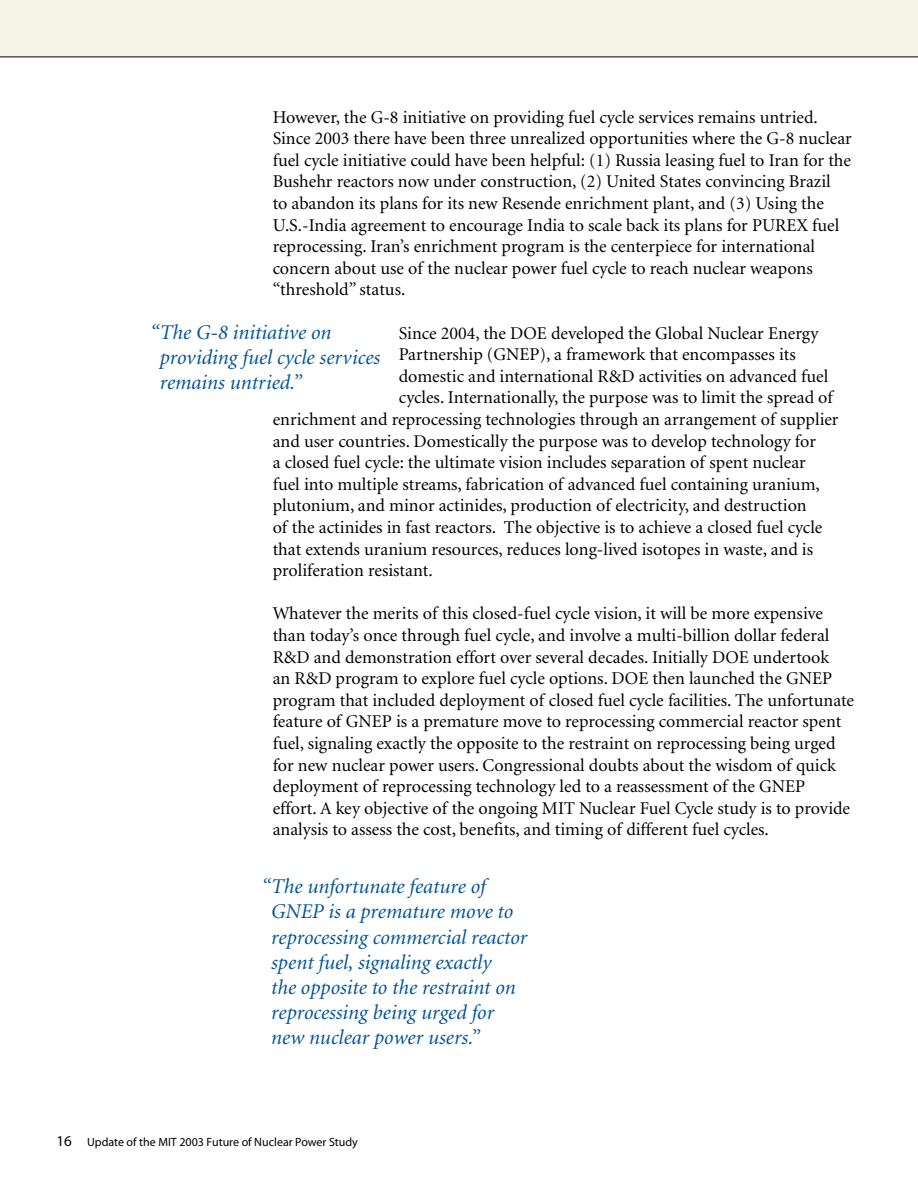
<style>
.page{position:relative;width:918px;height:1188px;background:#fff}
.page>*{position:absolute;margin:0;border:0;box-sizing:border-box;transform-origin:0 0}
.t1{font:italic 21px/25.2px "Minion";color:#00539b}
.t2{font:18px/21.6px "Minion";color:#000}
.t3{font:15px "Myriad";color:#000}
.t4{font:12px "Myriad";color:#000}
</style>
<div class="page">
<div style="left:0;top:0;width:918px;height:57px;background:#f6f4e6"></div>
<hr style="left:0;top:57px;width:918px;height:1px;background:#000">
<p class="t2" style="left:273px;top:107px;width:581px">However, the G-8 initiative on providing fuel cycle services remains untried.<br>Since 2003 there have been three unrealized opportunities where the G-8 nuclear fuel cycle initiative could have been helpful: (1) Russia leasing fuel to Iran for the Bushehr reactors now under construction, (2) United States convincing Brazil<br>to abandon its plans for its new Resende enrichment plant, and (3) Using the U.S.-India agreement to encourage India to scale back its plans for PUREX fuel reprocessing. Iran’s enrichment program is the centerpiece for international concern about use of the nuclear power fuel cycle to reach nuclear weapons “threshold” status.</p>
<p class="t2" style="left:399px;top:323px;width:421px">Since 2004, the DOE developed the Global Nuclear Energy</p>
<p class="t2" style="left:399px;top:344px;width:398px">Partnership (GNEP), a framework that encompasses its</p>
<p class="t2" style="left:399px;top:366px;width:431px">domestic and international R&amp;D activities on advanced fuel</p>
<p class="t2" style="left:399px;top:388px;width:436px">cycles. Internationally, the purpose was to limit the spread of</p>
<p class="t2" style="left:273px;top:409px;width:567px">enrichment and reprocessing technologies through an arrangement of supplier</p>
<p class="t2" style="left:273px;top:431px;width:545px">and user countries. Domestically the purpose was to develop technology for</p>
<p class="t2" style="left:273px;top:452px;width:535px">a closed fuel cycle: the ultimate vision includes separation of spent nuclear</p>
<p class="t2" style="left:273px;top:474px;width:549px">fuel into multiple streams, fabrication of advanced fuel containing uranium,</p>
<p class="t2" style="left:273px;top:496px;width:536px">plutonium, and minor actinides, production of electricity, and destruction</p>
<p class="t2" style="left:273px;top:517px;width:551px">of the actinides in fast reactors. The objective is to achieve a closed fuel cycle</p>
<p class="t2" style="left:273px;top:539px;width:542px">that extends uranium resources, reduces long-lived isotopes in waste, and is</p>
<p class="t2" style="left:273px;top:560px;width:162px">proliferation resistant.</p>
<p class="t2" style="left:273px;top:604px;width:583px">Whatever the merits of this closed-fuel cycle vision, it will be more expensive than today’s once through fuel cycle, and involve a multi-billion dollar federal R&amp;D and demonstration effort over several decades. Initially DOE undertook<br>an R&amp;D program to explore fuel cycle options. DOE then launched the GNEP program that included deployment of closed fuel cycle facilities. The unfortunate feature of GNEP is a premature move to reprocessing commercial reactor spent fuel, signaling exactly the opposite to the restraint on reprocessing being urged for new nuclear power users. Congressional doubts about the wisdom of quick deployment of reprocessing technology led to a reassessment of the GNEP<br>effort. A key objective of the ongoing MIT Nuclear Fuel Cycle study is to provide analysis to assess the cost, benefits, and timing of different fuel cycles.</p>
<p class="t1" style="left:160px;top:320px;width:222px;text-indent:-9px">“The G-8 initiative on providing fuel cycle services remains untried.”</p>
<p class="t1" style="left:271px;top:875px;width:258px;text-indent:-9px">“The unfortunate feature of<br>GNEP is a premature move to reprocessing commercial reactor spent fuel, signaling exactly<br>the opposite to the restraint on reprocessing being urged for new nuclear power users.”</p>
<p class="t3" style="left:56px;top:1134px;width:16px">16</p>
<p class="t4" style="left:87px;top:1136px;width:272px">Update of the MIT 2003 Future of Nuclear Power Study</p>
</div>
